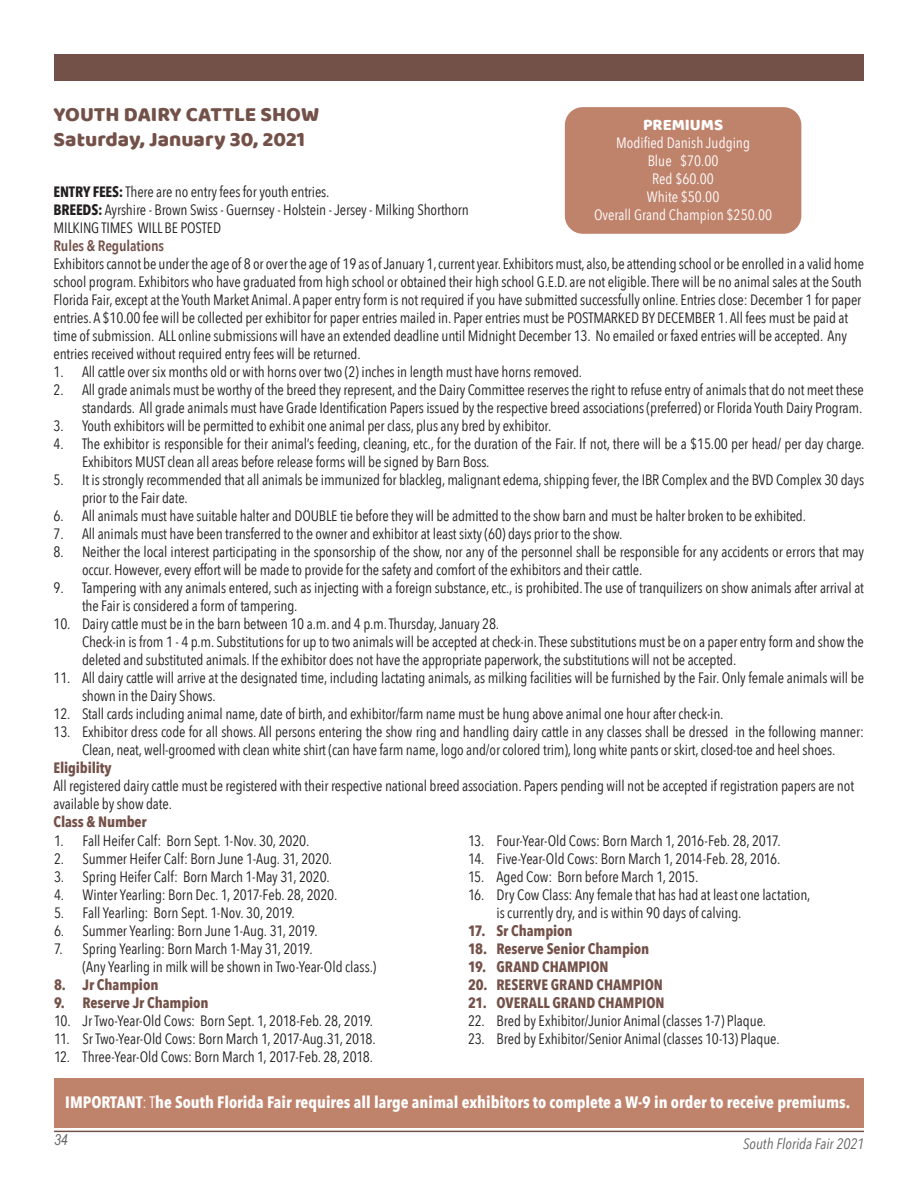
<style>
.page{position:relative;width:918px;height:1188px;background:#fff}
.page>*{position:absolute;margin:0;border:0;box-sizing:border-box;transform-origin:0 0}
.t1{font:21px "Baloo";color:#735149}
.t2{font:700 16.5px "Avenir Next Condensed";color:#fff}
.t3{font:16.5px "Baloo";color:#fff}
.t4{font:15px/18px "Avenir Next Condensed";letter-spacing:-.01em;color:#231f20}
.t5{font:700 15px "Avenir Next Condensed";letter-spacing:-.005em;color:#735149}
.t6{font:15px "Avenir Next Condensed";color:#fff}
.t7{font:italic 15px "Avenir Next Condensed";color:#636366}
.t8{font:600 15px "Avenir Next Condensed";letter-spacing:-.01em;color:#735149}
.t9{font:italic 15px "Arial Narrow";color:#636366}
.s1{font-weight:700}
.s2{font-weight:400}
</style>
<div class="page">
<div style="left:54px;top:54px;width:810px;height:27px;background:#735149"></div>
<div style="left:565px;top:107px;width:236px;height:127px;background:#bf826b;border-radius:18px"></div>
<div style="left:54px;top:1078px;width:809px;height:50px;background:#bf826b"></div>
<hr style="left:54px;top:1131px;width:810px;height:1px;background:#735149">
<p class="t1" style="left:54px;top:101px;width:267px">YOUTH DAIRY CATTLE SHOW</p>
<p class="t1" style="left:54px;top:127px;width:253px">Saturday, January 30, 2021</p>
<p class="t3" style="left:643px;top:115px;width:82px">PREMIUMS</p>
<p class="t6" style="left:616px;top:130px;width:135px">Modified Danish Judging</p>
<p class="t6" style="left:648px;top:148px;width:72px">Blue $70.00</p>
<p class="t6" style="left:652px;top:166px;width:63px">Red $60.00</p>
<p class="t6" style="left:647px;top:184px;width:74px">White $50.00</p>
<p class="t6" style="left:594px;top:202px;width:180px">Overall Grand Champion $250.00</p>
<p class="t4" style="left:54px;top:183px;width:277px"><span class="s1">ENTRY FEES:</span> There are no entry fees for youth entries.</p>
<p class="t4" style="left:54px;top:201px;width:417px"><span class="s1">BREEDS:</span> Ayrshire - Brown Swiss - Guernsey - Holstein - Jersey - Milking Shorthorn</p>
<p class="t4" style="left:54px;top:219px;width:169px">MILKING TIMES WILL BE POSTED</p>
<p class="t8" style="left:54px;top:233px;width:112px">Rules &amp; Regulations</p>
<p class="t4" style="left:54px;top:255px;width:812px">Exhibitors cannot be under the age of 8 or over the age of 19 as of January 1, current year. Exhibitors must, also, be attending school or be enrolled in a valid home</p>
<p class="t4" style="left:54px;top:273px;width:810px">school program. Exhibitors who have graduated from high school or obtained their high school G.E.D. are not eligible. There will be no animal sales at the South</p>
<p class="t4" style="left:54px;top:291px;width:809px">Florida Fair, except at the Youth Market Animal. A paper entry form is not required if you have submitted successfully online. Entries close: December 1 for paper</p>
<p class="t4" style="left:54px;top:309px;width:796px">entries. A $10.00 fee will be collected per exhibitor for paper entries mailed in. Paper entries must be POSTMARKED BY DECEMBER 1. All fees must be paid at</p>
<p class="t4" style="left:54px;top:327px;width:795px">time of submission. ALL online submissions will have an extended deadline until Midnight December 13. No emailed or faxed entries will be accepted. Any</p>
<p class="t4" style="left:54px;top:345px;width:309px">entries received without required entry fees will be returned.</p>
<p class="t4" style="left:54px;top:363px;width:530px">1. All cattle over six months old or with horns over two (2) inches in length must have horns removed.</p>
<p class="t4" style="left:54px;top:381px;width:812px;text-align:right">2. All grade animals must be worthy of the breed they represent, and the Dairy Committee reserves the right to refuse entry of animals that do not meet these standards. All grade animals must have Grade Identification Papers issued by the respective breed associations (preferred) or Florida Youth Dairy Program.</p>
<p class="t4" style="left:54px;top:417px;width:499px">3. Youth exhibitors will be permitted to exhibit one animal per class, plus any bred by exhibitor.</p>
<p class="t4" style="left:82px;top:435px;width:784px;text-indent:-28px">4. The exhibitor is responsible for their animal’s feeding, cleaning, etc., for the duration of the Fair. If not, there will be a $15.00 per head/ per day charge.<br>Exhibitors MUST clean all areas before release forms will be signed by Barn Boss.</p>
<p class="t4" style="left:82px;top:471px;width:784px;text-indent:-28px">5. It is strongly recommended that all animals be immunized for blackleg, malignant edema, shipping fever, the IBR Complex and the BVD Complex 30 days prior to the Fair date.</p>
<p class="t4" style="left:54px;top:507px;width:754px">6. All animals must have suitable halter and DOUBLE tie before they will be admitted to the show barn and must be halter broken to be exhibited.</p>
<p class="t4" style="left:54px;top:525px;width:570px">7. All animals must have been transferred to the owner and exhibitor at least sixty (60) days prior to the show.</p>
<p class="t4" style="left:82px;top:543px;width:784px;text-indent:-28px">8. Neither the local interest participating in the sponsorship of the show, nor any of the personnel shall be responsible for any accidents or errors that may occur. However, every effort will be made to provide for the safety and comfort of the exhibitors and their cattle.</p>
<p class="t4" style="left:82px;top:579px;width:783px;text-indent:-28px">9. Tampering with any animals entered, such as injecting with a foreign substance, etc., is prohibited. The use of tranquilizers on show animals after arrival at the Fair is considered a form of tampering.</p>
<p class="t4" style="left:54px;top:615px;width:447px">10. Dairy cattle must be in the barn between 10 a.m. and 4 p.m. Thursday, January 28.</p>
<p class="t4" style="left:82px;top:633px;width:783px">Check-in is from 1 - 4 p.m. Substitutions for up to two animals will be accepted at check-in. These substitutions must be on a paper entry form and show the deleted and substituted animals. If the exhibitor does not have the appropriate paperwork, the substitutions will not be accepted.</p>
<p class="t4" style="left:82px;top:669px;width:784px;text-indent:-28px">11. All dairy cattle will arrive at the designated time, including lactating animals, as milking facilities will be furnished by the Fair. Only female animals will be shown in the Dairy Shows.</p>
<p class="t4" style="left:54px;top:705px;width:672px">12. Stall cards including animal name, date of birth, and exhibitor/farm name must be hung above animal one hour after check-in.</p>
<p class="t4" style="left:54px;top:723px;width:812px;text-align:center">13. Exhibitor dress code for all shows. All persons entering the show ring and handling dairy cattle in any classes shall be dressed in the following manner:<br>Clean, neat, well-groomed with clean white shirt (can have farm name, logo and/or colored trim), long white pants or skirt, closed-toe and heel shoes.</p>
<p class="t5" style="left:54px;top:759px;width:59px">Eligibility</p>
<p class="t4" style="left:54px;top:777px;width:802px">All registered dairy cattle must be registered with their respective national breed association. Papers pending will not be accepted if registration papers are not</p>
<p class="t4" style="left:54px;top:795px;width:120px">available by show date.</p>
<p class="t5" style="left:54px;top:813px;width:95px">Class &amp; Number</p>
<p class="t4" style="left:54px;top:831px;width:257px">1. Fall Heifer Calf: Born Sept. 1-Nov. 30, 2020.</p>
<p class="t4" style="left:54px;top:849px;width:280px">2. Summer Heifer Calf: Born June 1-Aug. 31, 2020.</p>
<p class="t4" style="left:54px;top:867px;width:277px">3. Spring Heifer Calf: Born March 1-May 31, 2020.</p>
<p class="t4" style="left:54px;top:885px;width:285px">4. Winter Yearling: Born Dec. 1, 2017-Feb. 28, 2020.</p>
<p class="t4" style="left:54px;top:903px;width:242px">5. Fall Yearling: Born Sept. 1-Nov. 30, 2019.</p>
<p class="t4" style="left:54px;top:921px;width:265px">6. Summer Yearling: Born June 1-Aug. 31, 2019.</p>
<p class="t4" style="left:54px;top:939px;width:260px">7. Spring Yearling: Born March 1-May 31, 2019.</p>
<p class="t4" style="left:82px;top:957px;width:295px">(Any Yearling in milk will be shown in Two-Year-Old class.)</p>
<p class="t5" style="left:54px;top:975px;width:106px">8. Jr Champion</p>
<p class="t5" style="left:54px;top:993px;width:156px">9. Reserve Jr Champion</p>
<p class="t4" style="left:54px;top:1011px;width:321px">10. Jr Two-Year-Old Cows: Born Sept. 1, 2018-Feb. 28, 2019.</p>
<p class="t4" style="left:54px;top:1029px;width:323px">11. Sr Two-Year-Old Cows: Born March 1, 2017-Aug.31, 2018.</p>
<p class="t4" style="left:54px;top:1047px;width:321px">12. Three-Year-Old Cows: Born March 1, 2017-Feb. 28, 2018.</p>
<p class="t4" style="left:468px;top:831px;width:314px">13. Four-Year-Old Cows: Born March 1, 2016-Feb. 28, 2017.</p>
<p class="t4" style="left:468px;top:849px;width:314px">14. Five-Year-Old Cows: Born March 1, 2014-Feb. 28, 2016.</p>
<p class="t4" style="left:468px;top:867px;width:232px">15. Aged Cow: Born before March 1, 2015.</p>
<p class="t4" style="left:496px;top:885px;width:316px;text-indent:-28px">16. Dry Cow Class: Any female that has had at least one lactation, is currently dry, and is within 90 days of calving.</p>
<p class="t5" style="left:468px;top:921px;width:106px">17. Sr Champion</p>
<p class="t5" style="left:468px;top:939px;width:183px">18. Reserve Senior Champion</p>
<p class="t5" style="left:468px;top:957px;width:142px">19. GRAND CHAMPION</p>
<p class="t5" style="left:468px;top:975px;width:196px">20. RESERVE GRAND CHAMPION</p>
<p class="t5" style="left:468px;top:993px;width:198px">21. OVERALL GRAND CHAMPION</p>
<p class="t4" style="left:468px;top:1011px;width:300px">22. Bred by Exhibitor/Junior Animal (classes 1-7) Plaque.</p>
<p class="t4" style="left:468px;top:1029px;width:313px">23. Bred by Exhibitor/Senior Animal (classes 10-13) Plaque.</p>
<p class="t2" style="left:65px;top:1092px;width:787px">IMPORTANT<span class="s2">: T</span>he South Florida Fair requires all large animal exhibitors to complete a W-9 in order to receive premiums.</p>
<p class="t9" style="left:54px;top:1131px;width:15px">34</p>
<p class="t7" style="left:743px;top:1135px;width:123px">South Florida Fair 2021</p>
</div>
